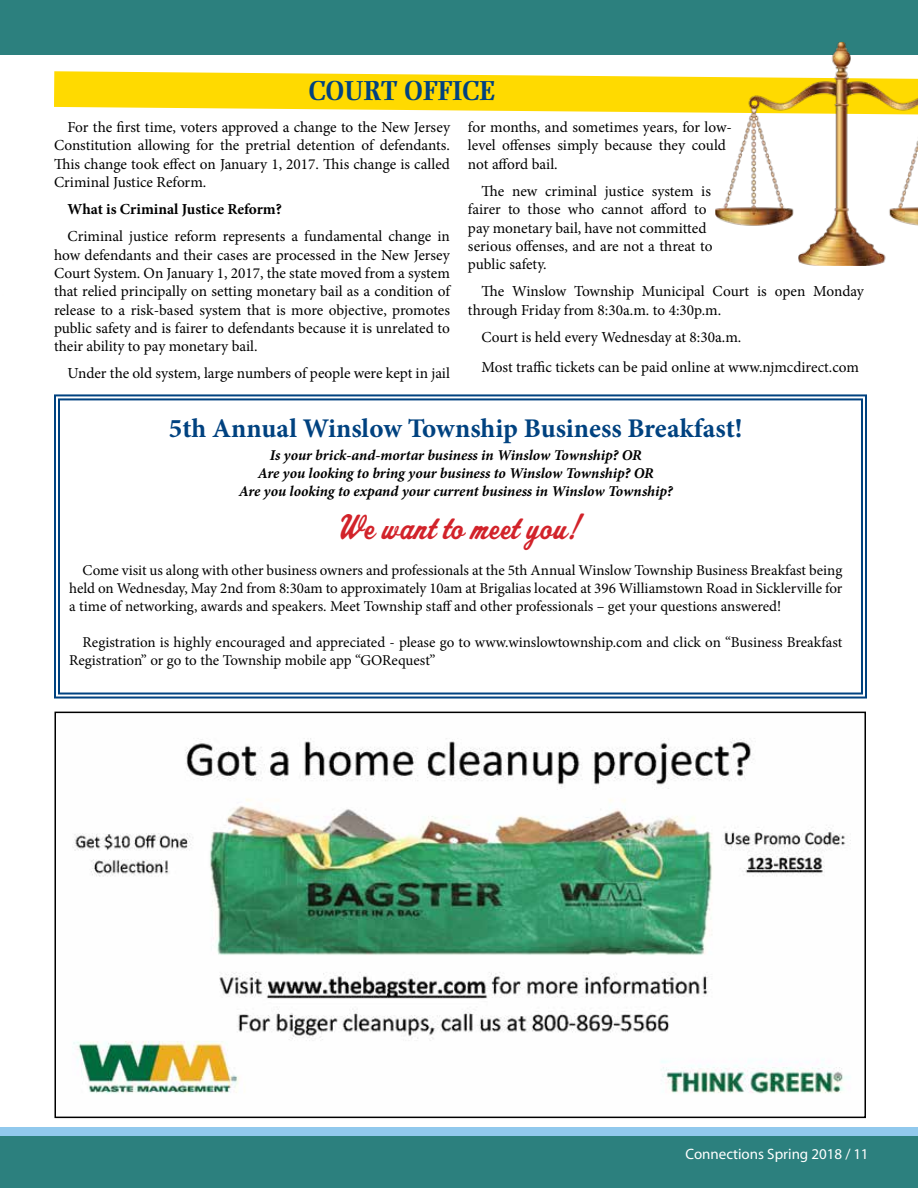
<style>
.page{position:relative;width:918px;height:1188px;background:#fff}
.page>*{position:absolute;margin:0;border:0;box-sizing:border-box;transform-origin:0 0}
.t1{font:36px "Spoleto";color:#d2232a}
.t2{font:700 27px "Minion Pro";color:#004280}
.t3{font:700 27px "Ellington";color:#004280}
.t4{font:15.3px/18.3px "Minion Pro";color:#000}
.t5{font:700 15.3px "Minion Pro";color:#000}
.t6{font:15px/18px "Minion Pro";letter-spacing:-.005em;color:#000;text-align:justify}
.t7{font:italic 700 15px/18px "Minion Pro";letter-spacing:-.005em;color:#000;text-align:center}
.t8{font:15px "Myriad";color:#fff}
</style>
<div class="page">
<div style="left:0;top:1127px;width:918px;height:61px;background:#91c9ed"></div>
<div style="left:0;top:1136px;width:918px;height:52px;background:#2c807e"></div>
<div style="left:0;top:0;width:918px;height:55px;background:#2c807e"></div>
<svg style="left:54px;top:394px;width:813px;height:305px"></svg>
<div style="left:58px;top:398px;width:805px;height:297px;border:2px solid #004280"></div>
<img style="left:73px;top:738px;width:778px;height:356px">
<div style="left:54px;top:712px;width:812px;height:406px;border:2px solid #000"></div>
<svg style="left:54px;top:71px;width:864px;height:43px;background:#fadb2d"></svg>
<img style="left:750px;top:53px;width:84px;height:46px">
<h2 class="t3" style="left:308px;top:76px;width:188px">COURT OFFICE</h2>
<p class="t4" style="left:54px;top:118px;width:398px;text-align:justify;text-indent:13px">For the first time, voters approved a change to the New Jersey Constitution allowing for the pretrial detention of defendants.<br>This change took effect on January 1, 2017. This change is called Criminal Justice Reform.</p>
<p class="t5" style="left:68px;top:199px;width:216px">What is Criminal Justice Reform?</p>
<p class="t4" style="left:54px;top:227px;width:398px;text-align:justify;text-indent:13px">Criminal justice reform represents a fundamental change in how defendants and their cases are processed in the New Jersey Court System. On January 1, 2017, the state moved from a system that relied principally on setting monetary bail as a condition of release to a risk-based system that is more objective, promotes public safety and is fairer to defendants because it is unrelated to their ability to pay monetary bail.</p>
<p class="t4" style="left:68px;top:364px;width:384px">Under the old system, large numbers of people were kept in jail</p>
<p class="t4" style="left:468px;top:118px;width:266px">for months, and sometimes years, for low&shy;level offenses simply because they could not afford bail.</p>
<p class="t4" style="left:468px;top:182px;width:246px;text-indent:13px">The new criminal justice system is fairer to those who cannot afford to pay monetary bail, have not committed serious offenses, and are not a threat to public safety.</p>
<p class="t4" style="left:468px;top:282px;width:397px;text-indent:13px">The Winslow Township Municipal Court is open Monday through Friday from 8:30a.m. to 4:30p.m.</p>
<p class="t4" style="left:481px;top:322px;width:379px;line-height:30.3px">Court is held every Wednesday at 8:30a.m.<br>Most traffic tickets can be paid online at www.njmcdirect.com</p>
<h2 class="t2" style="left:169px;top:409px;width:575px">5th Annual Winslow Township Business Breakfast!</h2>
<p class="t7" style="left:239px;top:446px;width:436px">Is your brick-and-mortar business in Winslow Township? OR<br>Are you looking to bring your business to Winslow Township? OR<br>Are you looking to expand your current business in Winslow Township?</p>
<h1 class="t1" style="left:334px;top:505px;width:245px">We want to meet you!</h1>
<p class="t6" style="left:69px;top:561px;width:775px;text-indent:14px">Come visit us along with other business owners and professionals at the 5th Annual Winslow Township Business Breakfast being held on Wednesday, May 2nd from 8:30am to approximately 10am at Brigalias located at 396 Williamstown Road in Sicklerville for a time of networking, awards and speakers. Meet Township staff and other professionals – get your questions answered!</p>
<p class="t6" style="left:69px;top:633px;width:775px;text-indent:14px">Registration is highly encouraged and appreciated - please go to www.winslowtownship.com and click on “Business Breakfast<br>Registration” or go to the Township mobile app “GORequest”</p>
<p class="t8" style="left:685px;top:1147px;width:185px">Connections Spring 2018 / 11</p>
</div>
